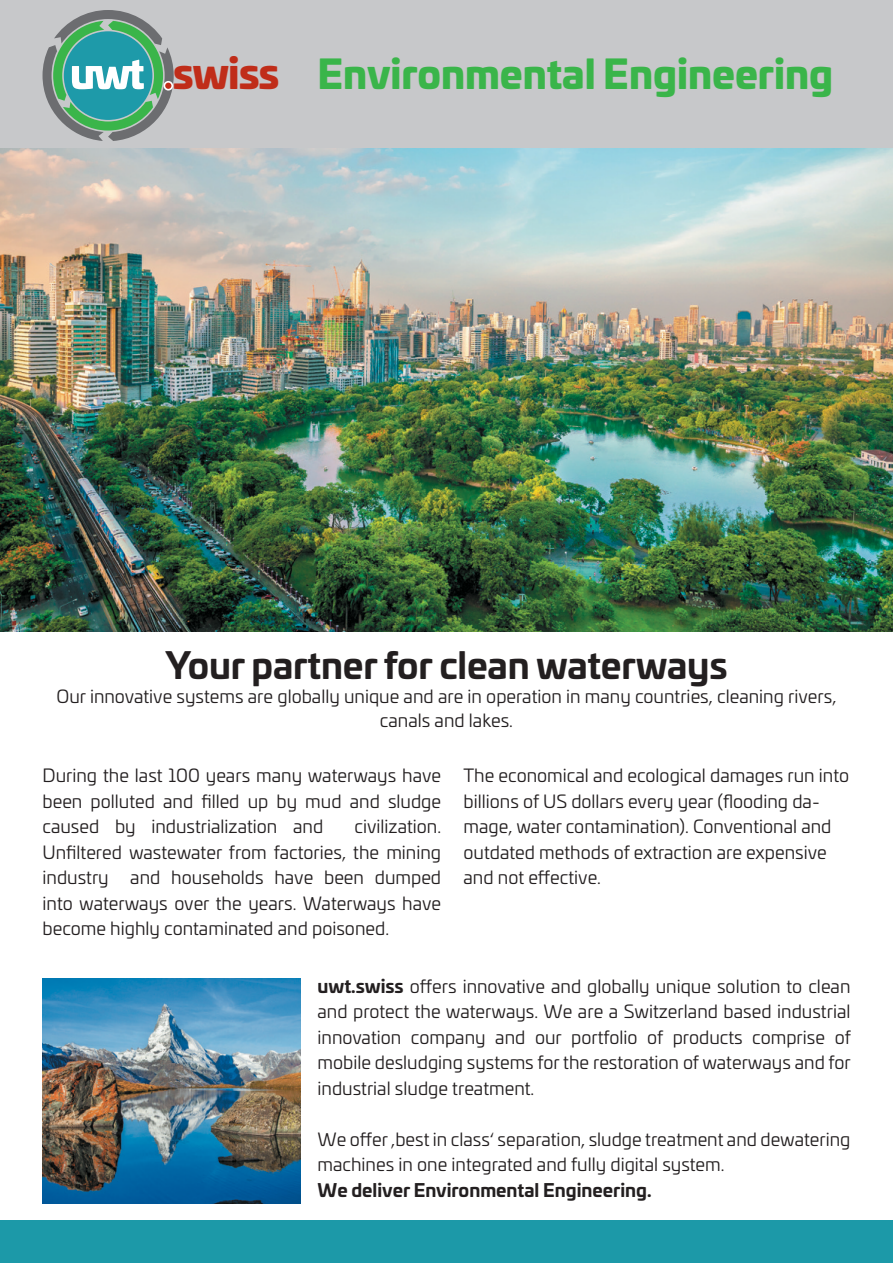
<style>
.page{position:relative;width:893px;height:1263px;background:#fff}
.page>*{position:absolute;margin:0;border:0;box-sizing:border-box;transform-origin:0 0}
.t1{font:900 39px "Univia Pro";color:#3ab54a}
.t2{font:700 36px "Univia Pro";letter-spacing:-.005em;color:#231f20}
.t3{font:18px/25.5px "Univia Pro";color:#231f20;text-align:justify}
.t4{font:700 18px "Univia Pro";color:#231f20}
.s1{font-size:40.65px;color:#c02d19}
.s2{font-weight:700}
</style>
<div class="page">
<div style="left:0;top:0;width:893px;height:149px;background:#c7c8ca"></div>
<div style="left:0;top:1220px;width:893px;height:43px;background:#1c99a8"></div>
<svg style="left:43px;top:10px;width:131px;height:131px"></svg>
<img style="left:0;top:149px;width:893px;height:482px">
<img style="left:43px;top:978px;width:257px;height:225px">
<h1 class="t1" style="left:173px;top:42px;width:662px"><span class="s1">swiss</span> Environmental Engineering</h1>
<h2 class="t2" style="left:165px;top:637px;width:564px">Your partner for clean waterways</h2>
<p class="t3" style="left:56px;top:684px;width:781px;line-height:24px;text-align:center">Our innovative systems are globally unique and are in operation in many countries, cleaning rivers, canals and lakes.</p>
<p class="t3" style="left:43px;top:762px;width:400px">During the last 100 years many waterways have been polluted and filled up by mud and sludge caused by industrialization and</p>
<p class="t3" style="left:463px;top:762px;width:387px;text-align:left">The economical and ecological damages run into billions of US dollars every year (flooding da&shy;mage, water contamination). Conventional and outdated methods of extraction are expensive and not effective.</p>
<p class="t3" style="left:43px;top:813px;width:400px;text-indent:312px">civilization.<br>Unfiltered wastewater from factories, the mining industry and households have been dumped into waterways over the years. Waterways have become highly contaminated and poisoned.</p>
<p class="t3" style="left:317px;top:972px;width:535px"><span class="s2">uwt.swiss</span> offers innovative and globally unique solution to clean and protect the waterways. We are a Switzerland based industrial innovation company and our portfolio of products comprise of mobile desludging systems for the restoration of waterways and for industrial sludge treatment.</p>
<p class="t3" style="left:317px;top:1125px;width:534px">We offer ‚best in class‘ separation, sludge treatment and dewatering machines in one integrated and fully digital system.</p>
<p class="t4" style="left:317px;top:1175px;width:336px">We deliver Environmental Engineering.</p>
</div>
